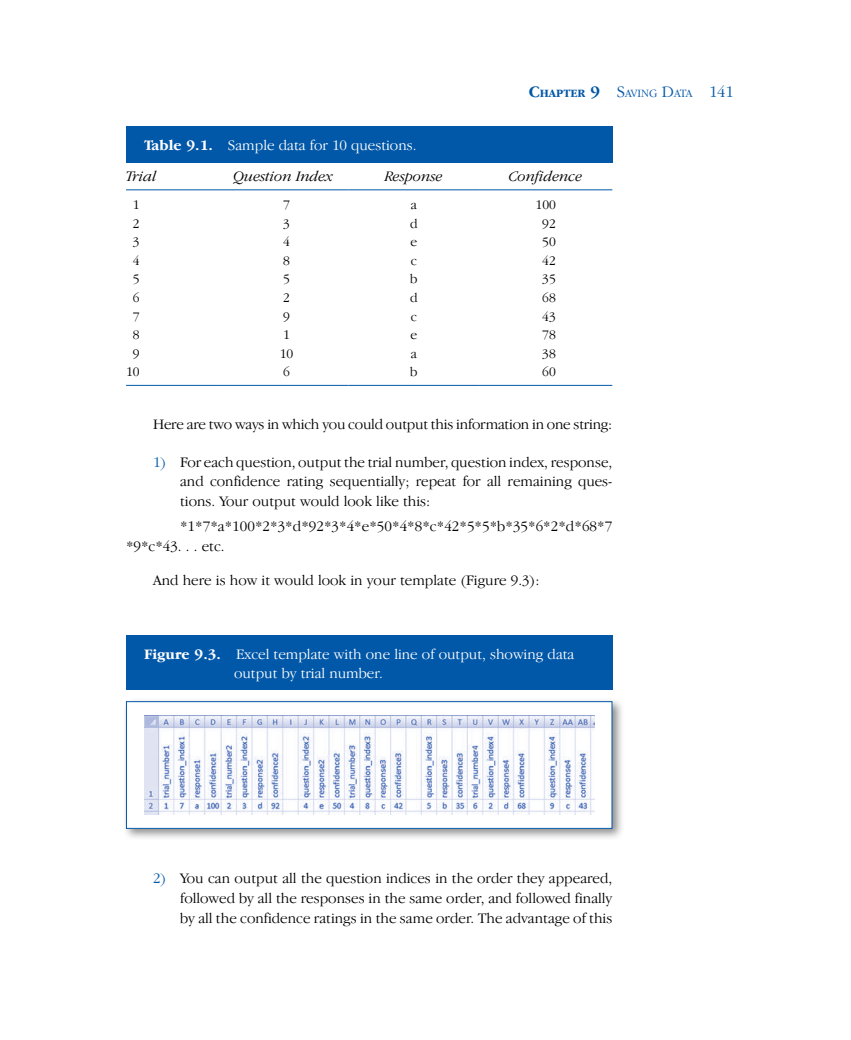
<style>
.page{position:relative;width:851px;height:1040px;background:#fff}
.page>*{position:absolute;margin:0;border:0;box-sizing:border-box;transform-origin:0 0}
.t1{font:300 16.5px "Garamond IT Cby BT";color:#0157a8}
.t2{font:300 15px/19.5px "Garamond IT Cby BT";color:#000;text-align:justify}
.t3{font:300 15px/31px "Garamond IT Cby BT";color:#fff}
.t4{font:italic 300 15px "Garamond IT Cby BT";color:#000}
.t5{font:300 13.5px "Garamond IT Cby BT";color:#000}
.t6{font:300 11.55px "Garamond IT Cby BT";letter-spacing:-.03em;color:#0157a8}
.s1{font-weight:700}
.s2{font-weight:700;font-size:11.55px}
.s3{font-size:16.5px}
.s4{font-style:italic;color:#000}
.s5{color:#0157a8}
</style>
<div class="page">
<div style="left:126px;top:126px;width:486px;height:36px;background:#0157a8"></div>
<hr style="left:126px;top:189px;width:92px;height:1px;background:#0157a8">
<hr style="left:218px;top:189px;width:130px;height:1px;background:#0157a8">
<hr style="left:348px;top:189px;width:131px;height:1px;background:#0157a8">
<hr style="left:479px;top:189px;width:133px;height:1px;background:#0157a8">
<hr style="left:126px;top:385px;width:92px;height:1px;background:#0157a8">
<hr style="left:218px;top:385px;width:130px;height:1px;background:#0157a8">
<hr style="left:348px;top:385px;width:131px;height:1px;background:#0157a8">
<hr style="left:479px;top:385px;width:133px;height:1px;background:#0157a8">
<div style="left:122px;top:697px;width:502px;height:144px;background:#000;opacity:.45"></div>
<div style="left:126px;top:701px;width:486px;height:127px;background:#fff"></div>
<img style="left:144px;top:715px;width:450px;height:99px">
<div style="left:126px;top:701px;width:486px;height:127px;border:1px solid #0157a8"></div>
<div style="left:126px;top:635px;width:486px;height:55px;background:#0157a8"></div>
<p class="t1" style="left:528px;top:82px;width:76px"><span class="s1">C</span><span class="s2">HAPTER</span> <span class="s1">9</span>Â•‡Â•‡S</p>
<p class="t6" style="left:625px;top:86px;width:110px">AVING <span class="s3">D</span>ATA <span class="s3">141</span></p>
<p class="t3" style="left:126px;top:129px;width:292px;text-indent:18px"><span class="s1">Table 9.1.</span> Sample data for 10 questions.<br><span class="s4">Trial</span></p>
<p class="t4" style="left:233px;top:167px;width:101px">Question Index</p>
<p class="t4" style="left:384px;top:167px;width:60px">Response</p>
<p class="t4" style="left:508px;top:167px;width:75px">Confidence</p>
<p class="t5" style="left:133px;top:197px;width:8px">1</p>
<p class="t5" style="left:283px;top:197px;width:8px">7</p>
<p class="t5" style="left:411px;top:197px;width:8px">a</p>
<p class="t5" style="left:535px;top:197px;width:22px">100</p>
<p class="t5" style="left:133px;top:215px;width:8px">2</p>
<p class="t5" style="left:283px;top:215px;width:8px">3</p>
<p class="t5" style="left:410px;top:215px;width:9px">d</p>
<p class="t5" style="left:542px;top:215px;width:15px">92</p>
<p class="t5" style="left:133px;top:234px;width:8px">3</p>
<p class="t5" style="left:283px;top:234px;width:8px">4</p>
<p class="t5" style="left:410px;top:234px;width:8px">e</p>
<p class="t5" style="left:542px;top:234px;width:15px">50</p>
<p class="t5" style="left:133px;top:252px;width:8px">4</p>
<p class="t5" style="left:283px;top:252px;width:8px">8</p>
<p class="t5" style="left:411px;top:252px;width:8px">c</p>
<p class="t5" style="left:542px;top:252px;width:15px">42</p>
<p class="t5" style="left:133px;top:271px;width:8px">5</p>
<p class="t5" style="left:283px;top:271px;width:8px">5</p>
<p class="t5" style="left:410px;top:271px;width:9px">b</p>
<p class="t5" style="left:542px;top:271px;width:15px">35</p>
<p class="t5" style="left:133px;top:290px;width:8px">6</p>
<p class="t5" style="left:283px;top:290px;width:8px">2</p>
<p class="t5" style="left:410px;top:290px;width:9px">d</p>
<p class="t5" style="left:542px;top:290px;width:15px">68</p>
<p class="t5" style="left:133px;top:308px;width:8px">7</p>
<p class="t5" style="left:283px;top:308px;width:8px">9</p>
<p class="t5" style="left:411px;top:308px;width:8px">c</p>
<p class="t5" style="left:542px;top:308px;width:15px">43</p>
<p class="t5" style="left:133px;top:327px;width:8px">8</p>
<p class="t5" style="left:283px;top:327px;width:8px">1</p>
<p class="t5" style="left:410px;top:327px;width:8px">e</p>
<p class="t5" style="left:542px;top:327px;width:15px">78</p>
<p class="t5" style="left:133px;top:345px;width:8px">9</p>
<p class="t5" style="left:280px;top:345px;width:15px">10</p>
<p class="t5" style="left:411px;top:345px;width:8px">a</p>
<p class="t5" style="left:542px;top:345px;width:15px">38</p>
<p class="t5" style="left:126px;top:364px;width:15px">10</p>
<p class="t5" style="left:283px;top:364px;width:8px">6</p>
<p class="t5" style="left:410px;top:364px;width:9px">b</p>
<p class="t5" style="left:542px;top:364px;width:15px">60</p>
<p class="t2" style="left:153px;top:414px;width:461px">Here are two ways in which you could output this information in one string:</p>
<p class="t2" style="left:180px;top:452px;width:434px;text-indent:-27px"><span class="s5">1)</span> For each question, output the trial number, question index, response, and confidence rating sequentially; repeat for all remaining ques&shy;tions. Your output would look like this:</p>
<p class="t2" style="left:126px;top:516px;width:487px;text-indent:54px">*1*7*a*100*2*3*d*92*3*4*e*50*4*8*c*42*5*5*b*35*6*2*d*68*7 *9*c*43. . . etc.</p>
<p class="t2" style="left:153px;top:570px;width:388px">And here is how it would look in your template (Figure 9.3):</p>
<p class="t3" style="left:234px;top:644px;width:342px;line-height:19.5px;text-indent:-90px"><span class="s1">Figure 9.3.</span> Excel template with one line of output, showing data output by trial number.</p>
<p class="t2" style="left:180px;top:868px;width:434px;text-indent:-27px"><span class="s5">2)</span> You can output all the question indices in the order they appeared, followed by all the responses in the same order, and followed finally by all the confidence ratings in the same order. The advantage of this</p>
</div>
